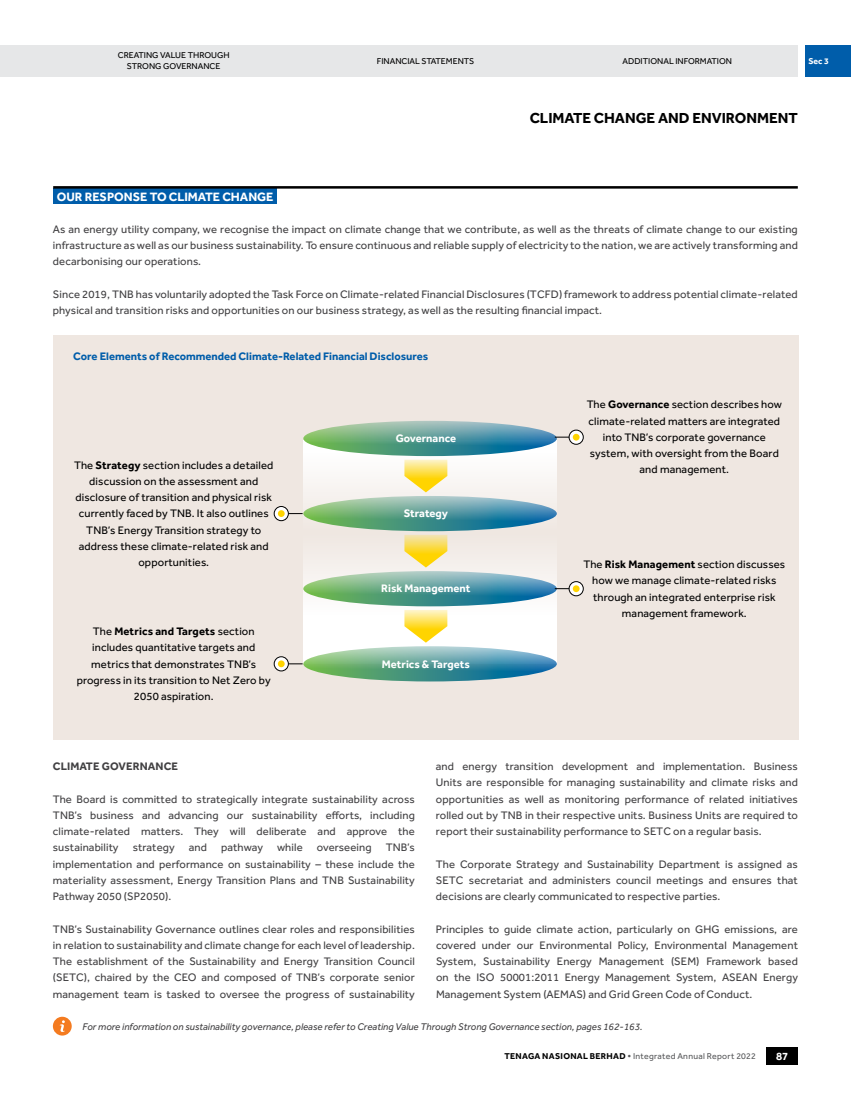
<style>
.page{position:relative;width:851px;height:1099px;background:#fff}
.page>*{position:absolute;margin:0;border:0;box-sizing:border-box;transform-origin:0 0}
.t1{font:700 15px "Effra";color:#000}
.t2{font:700 12.5px "Effra";color:#fff}
.t3{font:11.25px/16.2px "Effra";letter-spacing:.01em;color:#414042;text-align:justify}
.t4{font:11.25px/16.2px "Effra";letter-spacing:.01em;color:#000;text-align:center}
.t5{font:700 11.25px "Effra";color:#005daa}
.t6{font:700 11.25px "Effra";color:#fff}
.t7{font:700 11.25px "Effra";letter-spacing:.01em;color:#414042}
.t8{font:italic 10px "Effra";color:#414042}
.t9{font:8.75px/11.2px "Effra";color:#000;text-align:center}
.t10{font:8.75px "Effra";letter-spacing:.035em;color:#58595b}
.t11{font:700 8.75px "Effra";color:#fff}
.s1{font-weight:700}
.s2{font-weight:700;color:#000}
</style>
<div class="page">
<div style="left:0;top:45px;width:797px;height:32px;background:#e6e7e8"></div>
<div style="left:804px;top:45px;width:46px;height:32px;background:#005daa"></div>
<div style="left:766px;top:1047px;width:31px;height:18px;background:#000"></div>
<div style="left:53px;top:189px;width:224px;height:15px;background:#005daa"></div>
<hr style="left:53px;top:186px;width:744px;height:3px;background:#000">
<div style="left:53px;top:335px;width:745px;height:405px;background:#efe7e1"></div>
<svg style="left:303px;top:441px;width:253px;height:221px"></svg>
<svg style="left:303px;top:421px;width:253px;height:35px;background:#5d9f96"></svg>
<svg style="left:303px;top:496px;width:253px;height:35px;background:#5fa097"></svg>
<svg style="left:303px;top:571px;width:253px;height:35px;background:#60a299"></svg>
<svg style="left:303px;top:646px;width:253px;height:35px;background:#62a49c"></svg>
<svg style="left:404px;top:459px;width:43px;height:33px"></svg>
<svg style="left:404px;top:534px;width:43px;height:33px"></svg>
<svg style="left:404px;top:610px;width:43px;height:32px"></svg>
<svg style="left:554px;top:437px;width:15px;height:1px"></svg>
<svg style="left:554px;top:588px;width:15px;height:1px"></svg>
<svg style="left:288px;top:513px;width:14px;height:1px"></svg>
<svg style="left:288px;top:663px;width:14px;height:1px"></svg>
<svg style="left:569px;top:430px;width:14px;height:14px"></svg>
<div style="left:569px;top:430px;width:14px;height:14px;border:1px solid #000;border-radius:50%"></div>
<div style="left:572px;top:434px;width:7px;height:6px;background:#ffd400;border-radius:50%"></div>
<svg style="left:569px;top:581px;width:14px;height:15px"></svg>
<div style="left:569px;top:581px;width:14px;height:15px;border:1px solid #000;border-radius:50%"></div>
<div style="left:572px;top:585px;width:7px;height:7px;background:#ffd400;border-radius:50%"></div>
<svg style="left:274px;top:506px;width:14px;height:14px"></svg>
<div style="left:274px;top:506px;width:14px;height:15px;border:1px solid #000;border-radius:50%"></div>
<div style="left:278px;top:510px;width:6px;height:7px;background:#ffd400;border-radius:50%"></div>
<svg style="left:274px;top:656px;width:14px;height:15px"></svg>
<div style="left:274px;top:656px;width:14px;height:15px;border:1px solid #000;border-radius:50%"></div>
<div style="left:278px;top:660px;width:6px;height:7px;background:#ffd400;border-radius:50%"></div>
<div style="left:53px;top:1016px;width:19px;height:19px;background:#f47b20;border-radius:50%"></div>
<svg style="left:60px;top:1020px;width:5px;height:11px"></svg>
<p class="t9" style="left:118px;top:49px;width:113px">CREATING VALUE THROUGH<br>STRONG GOVERNANCE</p>
<p class="t9" style="left:376px;top:55px;width:99px">FINANCIAL STATEMENTS</p>
<p class="t9" style="left:622px;top:55px;width:111px">ADDITIONAL INFORMATION</p>
<p class="t11" style="left:808px;top:55px;width:22px">Sec 3</p>
<h1 class="t1" style="left:529px;top:109px;width:270px">CLIMATE CHANGE AND ENVIRONMENT</h1>
<p class="t2" style="left:57px;top:189px;width:218px">OUR RESPONSE TO CLIMATE CHANGE</p>
<p class="t3" style="left:53px;top:221px;width:746px">As an energy utility company, we recognise the impact on climate change that we contribute, as well as the threats of climate change to our existing infrastructure as well as our business sustainability. To ensure continuous and reliable supply of electricity to the nation, we are actively transforming and decarbonising our operations.</p>
<p class="t3" style="left:53px;top:286px;width:746px">Since 2019, TNB has voluntarily adopted the Task Force on Climate-related Financial Disclosures (TCFD) framework to address potential climate-related physical and transition risks and opportunities on our business strategy, as well as the resulting financial impact.</p>
<p class="t5" style="left:73px;top:350px;width:356px">Core Elements of Recommended Climate-Related Financial Disclosures</p>
<p class="t4" style="left:74px;top:456px;width:201px">The <span class="s1">Strategy</span> section includes a detailed discussion on the assessment and disclosure of transition and physical risk currently faced by TNB. It also outlines TNB’s Energy Transition strategy to address these climate-related risk and opportunities.</p>
<p class="t4" style="left:77px;top:623px;width:196px">The <span class="s1">Metrics and Targets</span> section includes quantitative targets and metrics that demonstrates TNB’s progress in its transition to Net Zero by<br>2050 aspiration.</p>
<p class="t6" style="left:395px;top:431px;width:62px">Governance</p>
<p class="t6" style="left:404px;top:506px;width:46px">Strategy</p>
<p class="t6" style="left:381px;top:582px;width:91px">Risk Management</p>
<p class="t6" style="left:382px;top:657px;width:89px">Metrics &amp; Targets</p>
<p class="t4" style="left:586px;top:396px;width:197px">The <span class="s1">Governance</span> section describes how climate-related matters are integrated into TNB’s corporate governance system, with oversight from the Board and management.</p>
<p class="t4" style="left:583px;top:556px;width:203px">The <span class="s1">Risk Management</span> section discusses how we manage climate-related risks through an integrated enterprise risk management framework.</p>
<p class="t7" style="left:53px;top:759px;width:127px">CLIMATE GOVERNANCE</p>
<p class="t3" style="left:53px;top:790px;width:363px">The Board is committed to strategically integrate sustainability across TNB’s business and advancing our sustainability efforts, including climate-related matters. They will deliberate and approve the sustainability</p>
<p class="t3" style="left:436px;top:758px;width:363px">and energy transition development and implementation. Business Units are responsible for managing sustainability and climate risks and opportunities as well as monitoring performance of related initiatives rolled out by TNB in their respective units. Business Units are required to report their sustainability performance to SETC on a regular basis.</p>
<p class="t3" style="left:436px;top:855px;width:363px">The Corporate Strategy and Sustainability Department is assigned as SETC secretariat and administers council meetings and ensures that decisions are clearly communicated to respective parties.</p>
<p class="t3" style="left:436px;top:920px;width:363px">Principles to guide climate action, particularly on GHG emissions, are covered under our Environmental Policy, Environmental Management System, Sustainability Energy Management (SEM) Framework based on the ISO 50001:2011 Energy Management System, ASEAN Energy Management System (AEMAS) and Grid Green Code of Conduct.</p>
<p class="t8" style="left:82px;top:1020px;width:561px">For more information on sustainability governance, please refer to Creating Value Through Strong Governance section, pages 162-163.</p>
<p class="t3" style="left:53px;top:839px;width:363px;text-indent:333px">TNB’s implementation and performance on sustainability – these include the materiality assessment, Energy Transition Plans and TNB Sustainability Pathway 2050 (SP2050).</p>
<p class="t3" style="left:53px;top:920px;width:363px">TNB’s Sustainability Governance outlines clear roles and responsibilities in relation to sustainability and climate change for each level of leadership.<br>The establishment of the Sustainability and Energy Transition Council (SETC), chaired by the CEO and composed of TNB’s corporate senior management team is tasked to oversee the progress of sustainability</p>
<p class="t3" style="left:133px;top:839px;width:43px">strategy</p>
<p class="t3" style="left:189px;top:839px;width:20px">and</p>
<p class="t3" style="left:221px;top:839px;width:43px">pathway</p>
<p class="t3" style="left:277px;top:839px;width:27px">while</p>
<p class="t3" style="left:317px;top:839px;width:56px">overseeing</p>
<p class="t10" style="left:504px;top:1051px;width:253px"><span class="s2">TENAGA NASIONAL BERHAD</span> <span class="s1">•</span> Integrated Annual Report 2022</p>
<p class="t6" style="left:776px;top:1049px;width:14px">87</p>
</div>
